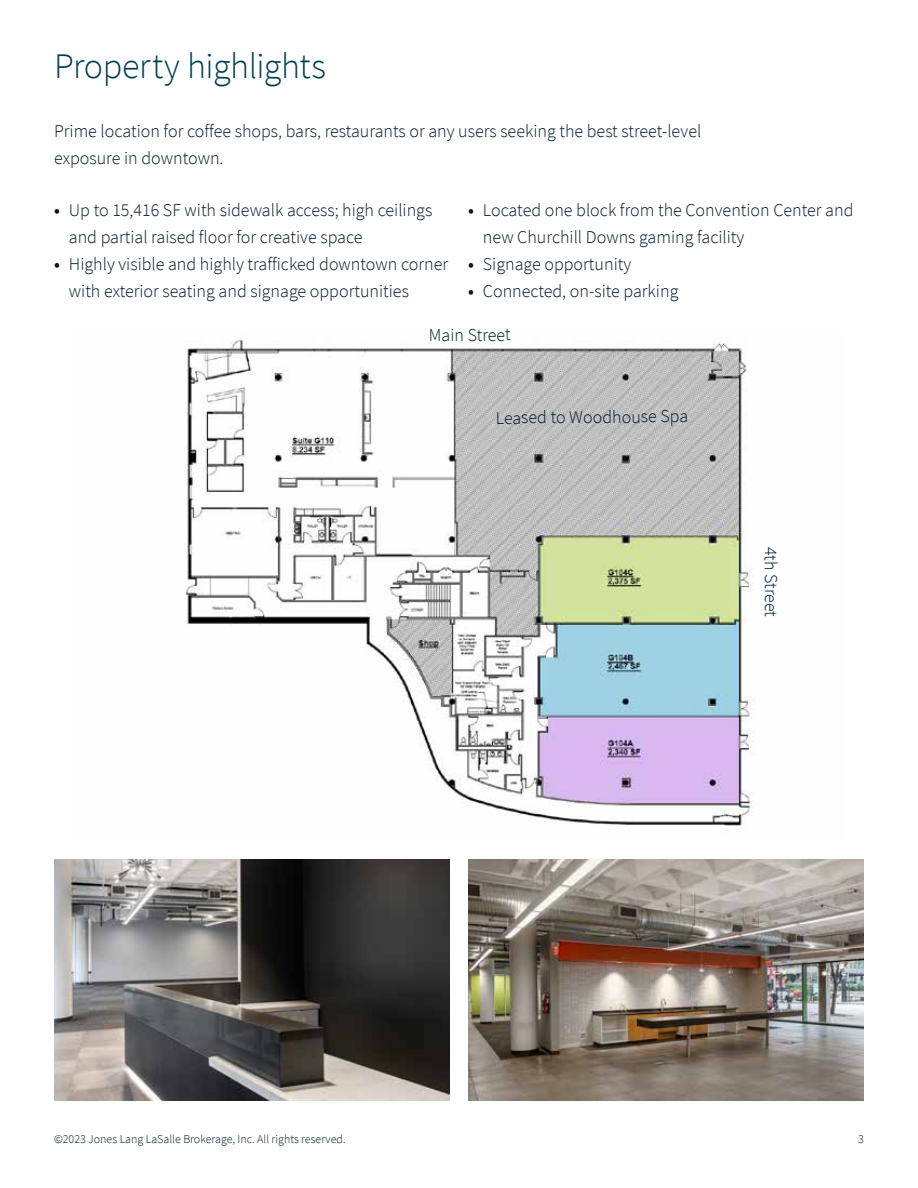
<style>
.page{position:relative;width:918px;height:1188px;background:#fff}
.page>*{position:absolute;margin:0;border:0;box-sizing:border-box;transform-origin:0 0}
.t1{font:300 36px "Source Sans Pro";letter-spacing:-.015em;color:#003e51}
.t2{font:300 18px/27px "Source Sans Pro";color:#001828}
.t3{font:300 12px "Source Sans Pro";color:#001828}
.s1{font-weight:600}
</style>
<div class="page">
<img style="left:185px;top:339px;width:569px;height:492px">
<img style="left:54px;top:860px;width:396px;height:241px">
<img style="left:468px;top:860px;width:396px;height:241px">
<h1 class="t1" style="left:54px;top:44px;width:274px">Property highlights</h1>
<p class="t2" style="left:54px;top:118px;width:649px">Prime location for coffee shops, bars, restaurants or any users seeking the best street-level exposure in downtown.</p>
<p class="t2" style="left:69px;top:196px;width:365px;text-indent:-15px"><span class="s1">•</span> Up to 15,416 SF with sidewalk access; high ceilings and partial raised floor for creative space</p>
<p class="t2" style="left:69px;top:250px;width:381px;text-indent:-15px"><span class="s1">•</span> Highly visible and highly trafficked downtown corner with exterior seating and signage opportunities</p>
<p class="t2" style="left:483px;top:196px;width:372px;text-indent:-15px"><span class="s1">•</span> Located one block from the Convention Center and new Churchill Downs gaming facility</p>
<p class="t2" style="left:468px;top:250px;width:165px"><span class="s1">•</span> Signage opportunity</p>
<p class="t2" style="left:468px;top:277px;width:212px"><span class="s1">•</span> Connected, on-site parking</p>
<p class="t2" style="left:429px;top:321px;width:83px">Main Street</p>
<p class="t2" style="left:496px;top:403px;width:194px">Leased to Woodhouse Spa</p>
<p class="t2" style="left:785px;top:547px;width:72px;rotate:90deg">4th Street</p>
<p class="t3" style="left:54px;top:1132px;width:293px">©2023 Jones Lang LaSalle Brokerage, Inc. All rights reserved.</p>
<p class="t3" style="left:858px;top:1132px;width:7px">3</p>
</div>
